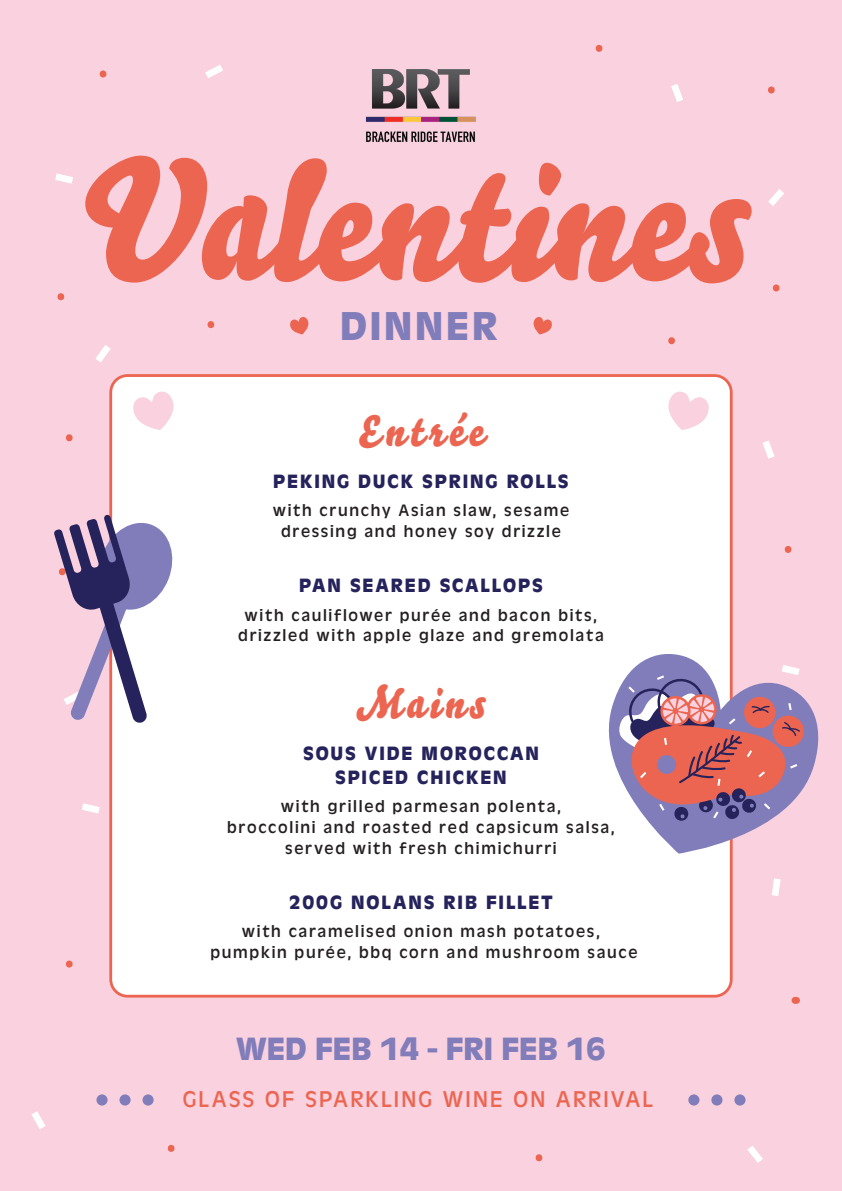
<style>
.page{position:relative;width:842px;height:1191px;background:#f9d1df}
.page>*{position:absolute;margin:0;border:0;box-sizing:border-box;transform-origin:0 0}
.t1{font:166.1px "Bello Script Pro";color:#ec6550}
.t2{font:42.9px "Bello Script Pro";letter-spacing:.105em;color:#ec6550}
.t3{font:700 41.9px "Antique Oli";letter-spacing:.07em;color:#817dba}
.t4{font:700 33.5px "Antique Oli";color:#817dba}
.t5{font:23.7px "Antique Oli";letter-spacing:.09em;color:#ec6550}
.t6{font:700 20px/24px "Antique Oli";letter-spacing:.095em;color:#26235c;text-align:center}
.t7{font:17.2px/20.6px "Antique Oli";letter-spacing:.1em;color:#231f20;text-align:center}
</style>
<div class="page">
<svg style="left:290px;top:317px;width:19px;height:17px"></svg>
<svg style="left:533px;top:317px;width:19px;height:17px"></svg>
<div style="left:688px;top:1094px;width:11px;height:11px;background:#817dba;border-radius:50%"></div>
<div style="left:711px;top:1094px;width:11px;height:11px;background:#817dba;border-radius:50%"></div>
<div style="left:734px;top:1094px;width:11px;height:11px;background:#817dba;border-radius:50%"></div>
<div style="left:96px;top:1094px;width:12px;height:11px;background:#817dba;border-radius:50%"></div>
<div style="left:119px;top:1094px;width:12px;height:11px;background:#817dba;border-radius:50%"></div>
<div style="left:143px;top:1094px;width:11px;height:11px;background:#817dba;border-radius:50%"></div>
<svg style="left:768px;top:189px;width:16px;height:17px"></svg>
<svg style="left:671px;top:84px;width:12px;height:18px"></svg>
<svg style="left:762px;top:440px;width:13px;height:19px"></svg>
<svg style="left:205px;top:65px;width:18px;height:13px"></svg>
<svg style="left:55px;top:173px;width:18px;height:11px"></svg>
<svg style="left:82px;top:803px;width:18px;height:10px"></svg>
<svg style="left:747px;top:1146px;width:16px;height:17px"></svg>
<svg style="left:95px;top:345px;width:16px;height:17px"></svg>
<svg style="left:772px;top:878px;width:9px;height:18px"></svg>
<svg style="left:31px;top:1111px;width:15px;height:18px"></svg>
<svg style="left:768px;top:86px;width:7px;height:7px"></svg>
<svg style="left:99px;top:70px;width:8px;height:7px"></svg>
<svg style="left:57px;top:293px;width:8px;height:7px"></svg>
<svg style="left:772px;top:284px;width:8px;height:7px"></svg>
<svg style="left:784px;top:546px;width:8px;height:7px"></svg>
<svg style="left:65px;top:960px;width:8px;height:7px"></svg>
<svg style="left:167px;top:1144px;width:8px;height:7px"></svg>
<svg style="left:535px;top:1154px;width:8px;height:7px"></svg>
<div style="left:791px;top:997px;width:9px;height:6px;background:#ec6550;border-radius:4px"></div>
<svg style="left:65px;top:434px;width:8px;height:7px"></svg>
<svg style="left:668px;top:337px;width:7px;height:7px"></svg>
<svg style="left:207px;top:321px;width:8px;height:7px"></svg>
<svg style="left:595px;top:45px;width:8px;height:7px"></svg>
<img style="left:366px;top:69px;width:110px;height:73px">
<div style="left:111px;top:375px;width:620px;height:621px;background:#fff;border-radius:17px"></div>
<div style="left:109px;top:374px;width:624px;height:623px;border:3px solid #ec6550;border-radius:17px"></div>
<svg style="left:608px;top:648px;width:211px;height:205px"></svg>
<svg style="left:618px;top:665px;width:188px;height:156px;background:#b88094"></svg>
<svg style="left:54px;top:514px;width:119px;height:209px"></svg>
<svg style="left:133px;top:391px;width:41px;height:39px"></svg>
<svg style="left:668px;top:391px;width:41px;height:39px"></svg>
<h1 class="t1" style="left:77px;top:91px;width:672px">Valentines</h1>
<h3 class="t3" style="left:340px;top:302px;width:159px">DINNER</h3>
<h2 class="t2" style="left:358px;top:398px;width:128px">Entrée</h2>
<p class="t6" style="left:273px;top:469px;width:297px">PEKING DUCK SPRING ROLLS</p>
<p class="t7" style="left:273px;top:500px;width:298px">with crunchy Asian slaw, sesame dressing and honey soy drizzle</p>
<p class="t6" style="left:299px;top:573px;width:245px">PAN SEARED SCALLOPS</p>
<p class="t7" style="left:238px;top:605px;width:367px">with cauliflower purée and bacon bits, drizzled with apple glaze and gremolata</p>
<h2 class="t2" style="left:357px;top:670px;width:130px">Mains</h2>
<p class="t6" style="left:303px;top:741px;width:237px">SOUS VIDE MOROCCAN<br>SPICED CHICKEN</p>
<p class="t7" style="left:227px;top:796px;width:389px">with grilled parmesan polenta,<br>broccolini and roasted red capsicum salsa, served with fresh chimichurri</p>
<p class="t6" style="left:289px;top:890px;width:265px">200G NOLANS RIB FILLET</p>
<p class="t7" style="left:210px;top:921px;width:429px">with caramelised onion mash potatoes, pumpkin purée, bbq corn and mushroom sauce</p>
<h3 class="t4" style="left:236px;top:1030px;width:371px">WED FEB 14 - FRI FEB 16</h3>
<h3 class="t5" style="left:183px;top:1086px;width:472px">GLASS OF SPARKLING WINE ON ARRIVAL</h3>
</div>
